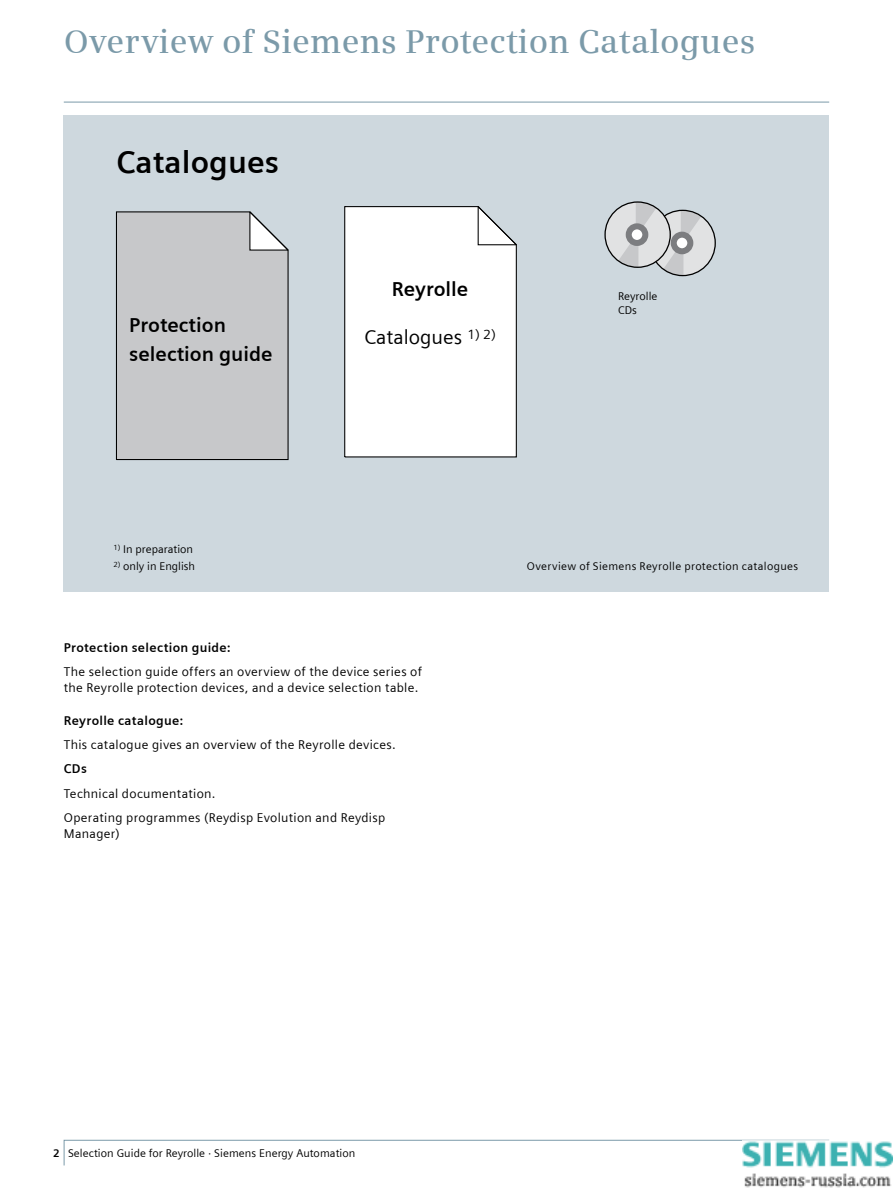
<style>
.page{position:relative;width:893px;height:1191px;background:#fff}
.page>*{position:absolute;margin:0;border:0;box-sizing:border-box;transform-origin:0 0}
.t1{font:600 33px "Siemens Serif";letter-spacing:.005em;color:#7b9aa9}
.t2{font:700 31.35px "Siemens Sans";color:#000}
.t3{font:700 20.1px/29.5px "Siemens Sans";color:#000}
.t4{font:20.1px "Siemens Sans";color:#000}
.t5{font:12.75px/15.8px "Siemens Sans";letter-spacing:.025em;color:#000}
.t6{font:700 12.75px "Siemens Sans";letter-spacing:.025em;color:#000}
.t7{font:11.25px/13.5px "Siemens Sans";letter-spacing:.005em;color:#000}
.t8{font:11.25px "Siemens Sans";letter-spacing:.03em;color:#000}
.s1{font-weight:700}
</style>
<div class="page">
<hr style="left:64px;top:102px;width:765px;height:1px;background:#7b9aa9">
<svg style="left:63px;top:1139px;width:766px;height:27px"></svg>
<div style="left:64px;top:115px;width:765px;height:476px;background:#ced8de"></div>
<div style="left:650px;top:210px;width:65px;height:65px;background:#e1e2e3;border-radius:50%"></div>
<svg style="left:663px;top:210px;width:38px;height:65px"></svg>
<div style="left:674px;top:235px;width:16px;height:16px;background:#fff;border-radius:50%"></div>
<div style="left:671px;top:232px;width:22px;height:22px;border:6px solid #7c7d80;border-radius:50%"></div>
<div style="left:649px;top:210px;width:67px;height:66px;border:1px solid #000;border-radius:50%"></div>
<div style="left:344px;top:206px;width:173px;height:252px;background:#fff"></div>
<div style="left:115px;top:211px;width:174px;height:249px;background:#c7c8ca"></div>
<div style="left:605px;top:202px;width:65px;height:65px;background:#e1e2e3;border-radius:50%"></div>
<svg style="left:618px;top:202px;width:38px;height:65px"></svg>
<div style="left:629px;top:226px;width:16px;height:17px;background:#fff;border-radius:50%"></div>
<div style="left:626px;top:223px;width:22px;height:23px;border:6px solid #7c7d80;border-radius:50%"></div>
<div style="left:604px;top:201px;width:67px;height:67px;border:1px solid #000;border-radius:50%"></div>
<img style="left:742px;top:1140px;width:150px;height:48px">
<h1 class="t1" style="left:64px;top:22px;width:693px">Overview of Siemens Protection Catalogues</h1>
<h2 class="t2" style="left:116px;top:144px;width:164px">Catalogues</h2>
<h3 class="t3" style="left:129px;top:310px;width:145px">Protection selection guide</h3>
<h3 class="t3" style="left:392px;top:274px;width:78px">Reyrolle</h3>
<h3 class="t4" style="left:364px;top:326px;width:133px">Catalogues <sup>1)</sup> <sup>2)</sup></h3>
<p class="t7" style="left:618px;top:290px;width:41px">Reyrolle<br>CDs</p>
<p class="t7" style="left:113px;top:542px;width:81px"><sup>1)</sup> In preparation</p>
<p class="t7" style="left:113px;top:559px;width:83px"><sup>2)</sup> only in English</p>
<p class="t6" style="left:64px;top:640px;width:168px">Protection selection guide:</p>
<p class="t5" style="left:64px;top:664px;width:360px">The selection guide offers an overview of the device series of the Reyrolle protection devices, and a device selection table.</p>
<p class="t6" style="left:64px;top:713px;width:121px">Reyrolle catalogue:</p>
<p class="t5" style="left:64px;top:737px;width:333px">This catalogue gives an overview of the Reyrolle devices.</p>
<p class="t6" style="left:64px;top:761px;width:25px">CDs</p>
<p class="t5" style="left:64px;top:781px;width:323px;line-height:24.3px">Technical documentation.<br>Operating programmes (Reydisp Evolution and Reydisp</p>
<p class="t5" style="left:64px;top:825px;width:58px">Manager)</p>
<p class="t8" style="left:527px;top:560px;width:273px">Overview of Siemens Reyrolle protection catalogues</p>
<p class="t7" style="left:53px;top:1146px;width:304px"><span class="s1">2</span> Selection Guide for Reyrolle · Siemens Energy Automation</p>
</div>
